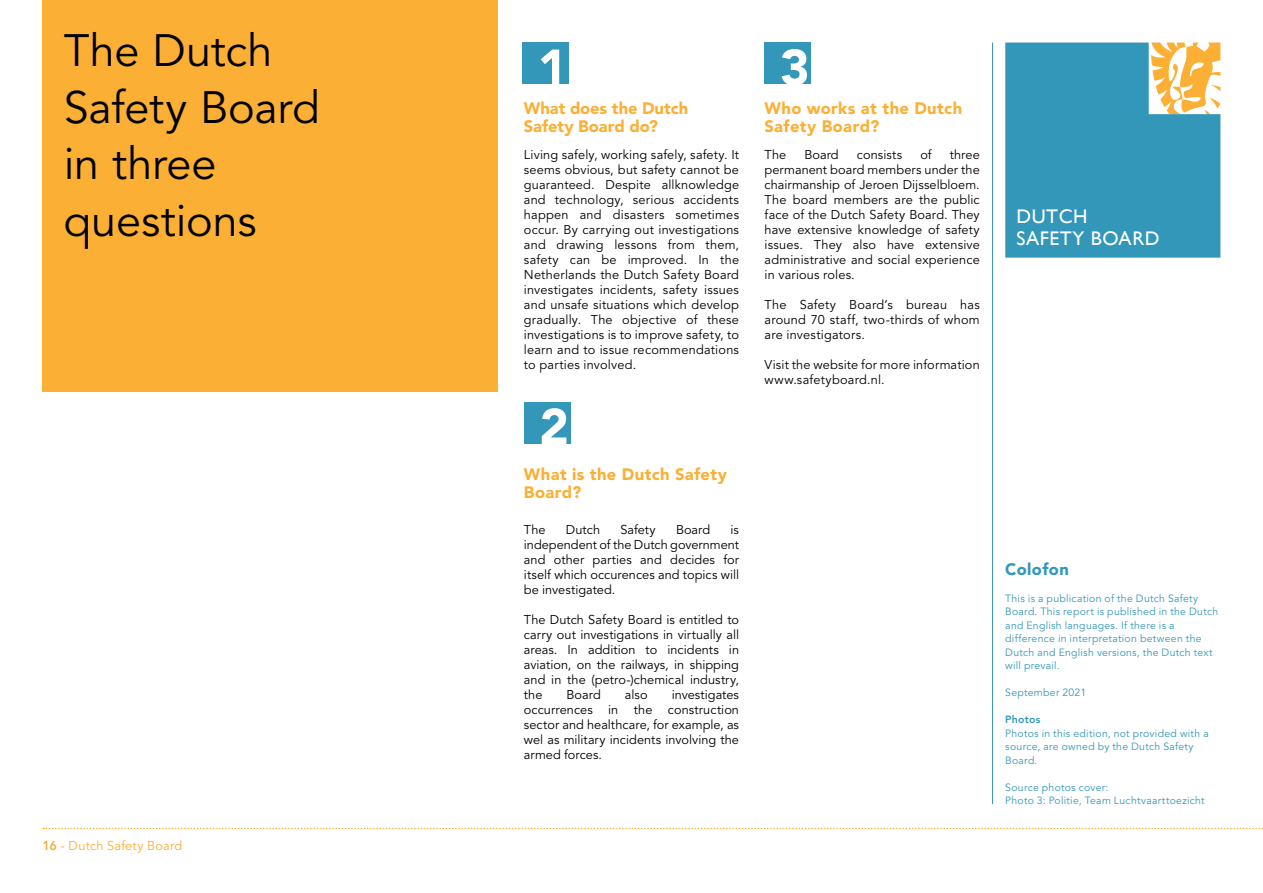
<style>
.page{position:relative;width:1263px;height:893px;background:#fff}
.page>*{position:absolute;margin:0;border:0;box-sizing:border-box;transform-origin:0 0}
.Kop{font:45px "Avenir LT Std";letter-spacing:-.005em;color:#000}
.t1{font:19.8px/22px "Gill Sans";letter-spacing:.03em;color:#fff}
.Alex___Tussenkop{font:900 16.5px/18px "Avenir LT Std";letter-spacing:.02em;color:#fbaf34}
.Alex___Tussenkop-2{font:900 16.5px/18px "Avenir LT Std";color:#fbaf34}
.Alex___Tussenkop-3{font:900 16.5px "Avenir LT Std";letter-spacing:.025em;color:#3397b9}
.Alex___Plat__wv{font:12.75px/15px "Avenir LT Std";letter-spacing:.01em;color:#000;text-align:justify}
.t2{font:12.75px "Avenir LT Std";letter-spacing:.015em;color:#fbaf34}
.Alex___Tussenkop-4{font:10.5px/13.5px "Avenir LT Std";letter-spacing:.025em;color:#3397b9}
.Alex___Tussenkop-5{font:800 10.5px "Avenir LT Std";letter-spacing:.025em;color:#3397b9}
.s1{font-weight:800}
</style>
<div class="page">
<svg style="left:43px;top:828px;width:1220px;height:1px"></svg>
<svg style="left:1005px;top:43px;width:215px;height:215px;background:#499eb4"></svg>
<hr style="left:992px;top:43px;width:1px;height:761px;background:#3397b9">
<div style="left:43px;top:0;width:455px;height:392px;background:#fbaf34"></div>
<div style="left:524px;top:402px;width:47px;height:41px;background:#3397b9"></div>
<svg style="left:542px;top:408px;width:24px;height:35px"></svg>
<div style="left:765px;top:43px;width:46px;height:41px;background:#3397b9"></div>
<svg style="left:782px;top:49px;width:25px;height:35px"></svg>
<div style="left:522px;top:43px;width:47px;height:41px;background:#3397b9"></div>
<svg style="left:541px;top:50px;width:18px;height:34px"></svg>
<p class="Kop" style="left:64px;top:25px;width:210px">The Dutch</p>
<p class="Kop" style="left:64px;top:81px;width:258px">Safety Board</p>
<p class="Kop" style="left:64px;top:138px;width:154px">in three</p>
<p class="Kop" style="left:64px;top:194px;width:194px">questions</p>
<p class="t2" style="left:43px;top:838px;width:141px"><span class="s1">16</span> - Dutch Safety Board</p>
<p class="Alex___Tussenkop-2" style="left:524px;top:99px;width:166px">What does the Dutch<br>Safety Board do?</p>
<p class="Alex___Plat__wv" style="left:524px;top:147px;width:217px">Living safely, working safely, safety. It seems obvious, but safety cannot be guaranteed. Despite allknowledge and technology, serious accidents happen and disasters sometimes occur. By carrying out investigations and drawing lessons from them, safety can be improved. In the Netherlands the Dutch Safety Board investigates incidents, safety issues and unsafe situations which develop gradually. The objective of these investigations is to improve safety, to learn and to issue recommendations to parties involved.</p>
<p class="Alex___Tussenkop" style="left:765px;top:99px;width:199px">Who works at the Dutch<br>Safety Board?</p>
<p class="Alex___Plat__wv" style="left:765px;top:147px;width:23px">The</p>
<p class="Alex___Plat__wv" style="left:804px;top:147px;width:36px">Board</p>
<p class="Alex___Plat__wv" style="left:857px;top:147px;width:47px">consists</p>
<p class="Alex___Plat__wv" style="left:920px;top:147px;width:13px">of</p>
<p class="Alex___Plat__wv" style="left:765px;top:147px;width:217px;text-indent:185px">three permanent board members under the chairmanship of Jeroen Dijsselbloem.<br>The board members are the public face of the Dutch Safety Board. They have extensive knowledge of safety issues. They also have extensive administrative and social experience in various roles.</p>
<p class="Alex___Plat__wv" style="left:765px;top:297px;width:217px">The Safety Board’s bureau has around 70 staff, two-thirds of whom are investigators.</p>
<p class="Alex___Plat__wv" style="left:765px;top:357px;width:217px">Visit the website for more information</p>
<p class="Alex___Plat__wv" style="left:765px;top:372px;width:122px">www.safetyboard.nl.</p>
<p class="t1" style="left:1016px;top:206px;width:145px">DUTCH<br>SAFETY BOARD</p>
<p class="Alex___Tussenkop" style="left:524px;top:465px;width:204px">What is the Dutch Safety<br>Board?</p>
<p class="Alex___Plat__wv" style="left:524px;top:522px;width:23px">The</p>
<p class="Alex___Plat__wv" style="left:566px;top:522px;width:36px">Dutch</p>
<p class="Alex___Plat__wv" style="left:620px;top:522px;width:37px">Safety</p>
<p class="Alex___Plat__wv" style="left:676px;top:522px;width:36px">Board</p>
<p class="Alex___Plat__wv" style="left:524px;top:522px;width:217px;text-indent:207px">is independent of the Dutch government and other parties and decides for itself which occurences and topics will be investigated.</p>
<p class="Alex___Plat__wv" style="left:524px;top:612px;width:217px">The Dutch Safety Board is entitled to carry out investigations in virtually all areas. In addition to incidents in aviation, on the railways, in shipping and in the (petro-)chemical industry, the</p>
<p class="Alex___Plat__wv" style="left:566px;top:687px;width:36px">Board</p>
<p class="Alex___Plat__wv" style="left:625px;top:687px;width:24px">also</p>
<p class="Alex___Plat__wv" style="left:524px;top:687px;width:217px;text-indent:148px">investigates occurrences in the construction sector and healthcare, for example, as wel as military incidents involving the armed forces.</p>
<p class="Alex___Tussenkop-3" style="left:1005px;top:559px;width:65px">Colofon</p>
<p class="Alex___Tussenkop-4" style="left:1005px;top:591px;width:215px">This is a publication of the Dutch Safety Board. This report is published in the Dutch and English languages. If there is a difference in interpretation between the Dutch and English versions, the Dutch text will prevail.</p>
<p class="Alex___Tussenkop-4" style="left:1005px;top:686px;width:82px">September 2021</p>
<p class="Alex___Tussenkop-5" style="left:1005px;top:713px;width:37px">Photos</p>
<p class="Alex___Tussenkop-4" style="left:1005px;top:726px;width:205px">Photos in this edition, not provided with a source, are owned by the Dutch Safety<br>Board.</p>
<p class="Alex___Tussenkop-4" style="left:1005px;top:780px;width:201px">Source photos cover:<br>Photo 3: Politie, Team Luchtvaarttoezicht</p>
</div>
